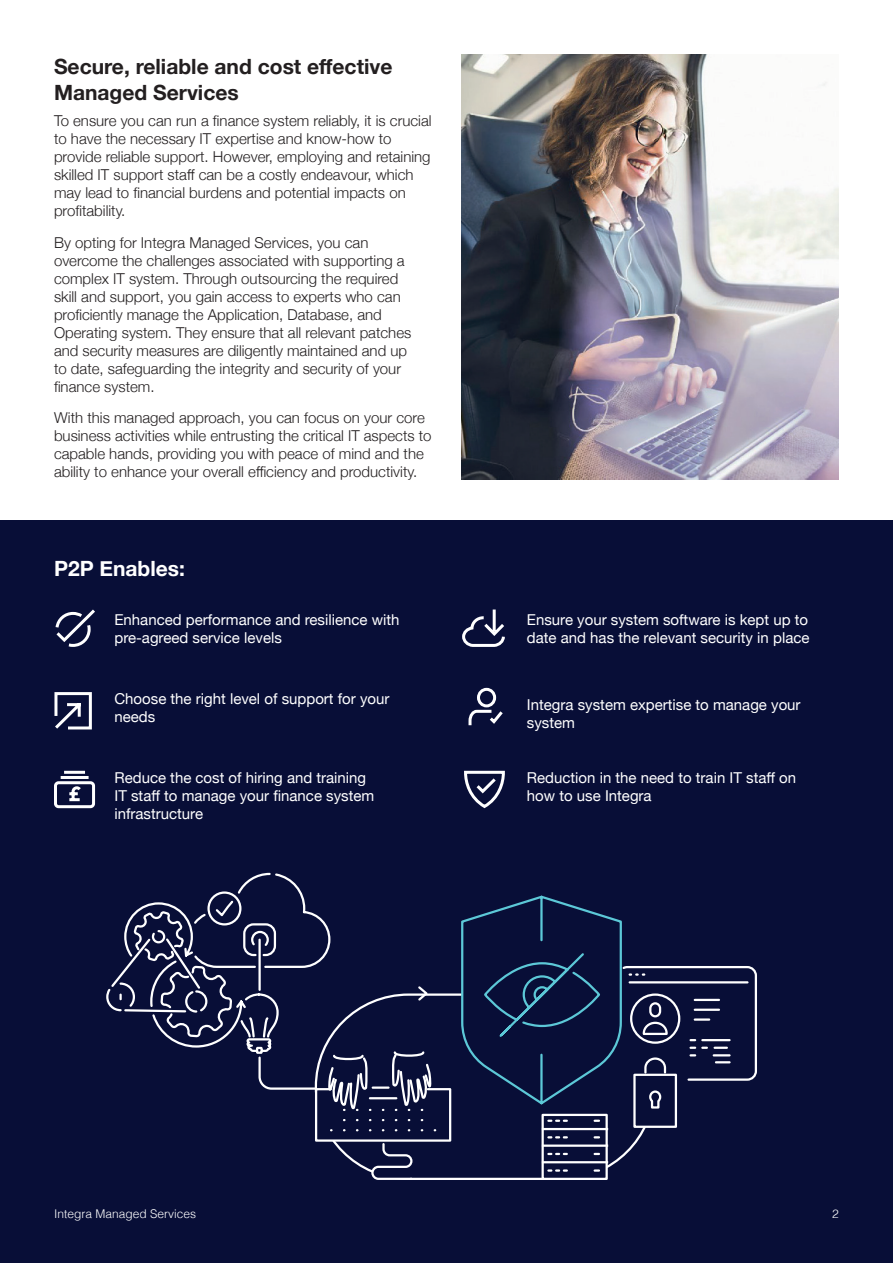
<style>
.page{position:relative;width:893px;height:1263px;background:#fff}
.page>*{position:absolute;margin:0;border:0;box-sizing:border-box;transform-origin:0 0}
.t1{font:700 21px/25.2px "Helvetica Neue";color:#231f20}
.t2{font:700 21px "Helvetica Neue";color:#fff}
.t3{font:300 15px/18px "Helvetica Neue";color:#231f20}
.t4{font:15px/18px "Helvetica Neue";color:#fff}
.t5{font:300 12px "Helvetica";color:#fff}
</style>
<div class="page">
<img style="left:461px;top:54px;width:378px;height:426px">
<div style="left:0;top:521px;width:893px;height:742px;background:#080e37"></div>
<svg style="left:315px;top:895px;width:442px;height:285px"></svg>
<svg style="left:106px;top:872px;width:226px;height:222px"></svg>
<svg style="left:54px;top:609px;width:42px;height:200px"></svg>
<svg style="left:462px;top:609px;width:43px;height:38px"></svg>
<svg style="left:464px;top:687px;width:41px;height:122px"></svg>
<h1 class="t1" style="left:54px;top:55px;width:340px">Secure, reliable and cost effective<br>Managed Services</h1>
<p class="t3" style="left:54px;top:111px;width:379px">To ensure you can run a finance system reliably, it is crucial to have the necessary IT expertise and know-how to provide reliable support. However, employing and retaining skilled IT support staff can be a costly endeavour, which may lead to financial burdens and potential impacts on profitability.</p>
<p class="t3" style="left:54px;top:232px;width:359px">By opting for Integra Managed Services, you can overcome the challenges associated with supporting a complex IT system. Through outsourcing the required skill and support, you gain access to experts who can proficiently manage the Application, Database, and Operating system. They ensure that all relevant patches and security measures are diligently maintained and up to date, safeguarding the integrity and security of your finance system.</p>
<p class="t3" style="left:54px;top:408px;width:379px">With this managed approach, you can focus on your core business activities while entrusting the critical IT aspects to capable hands, providing you with peace of mind and the ability to enhance your overall efficiency and productivity.</p>
<h1 class="t2" style="left:54px;top:552px;width:133px">P2P Enables:</h1>
<p class="t4" style="left:114px;top:611px;width:287px">Enhanced performance and resilience with pre-agreed service levels</p>
<p class="t4" style="left:527px;top:611px;width:284px">Ensure your system software is kept up to date and has the relevant security in place</p>
<p class="t4" style="left:114px;top:691px;width:277px">Choose the right level of support for your needs</p>
<p class="t4" style="left:527px;top:697px;width:275px">Integra system expertise to manage your system</p>
<p class="t4" style="left:114px;top:770px;width:261px">Reduce the cost of hiring and training<br>IT staff to manage your finance system infrastructure</p>
<p class="t4" style="left:527px;top:770px;width:271px">Reduction in the need to train IT staff on how to use Integra</p>
<p class="t5" style="left:54px;top:1203px;width:144px">Integra Managed Services</p>
<p class="t5" style="left:832px;top:1203px;width:8px">2</p>
</div>
